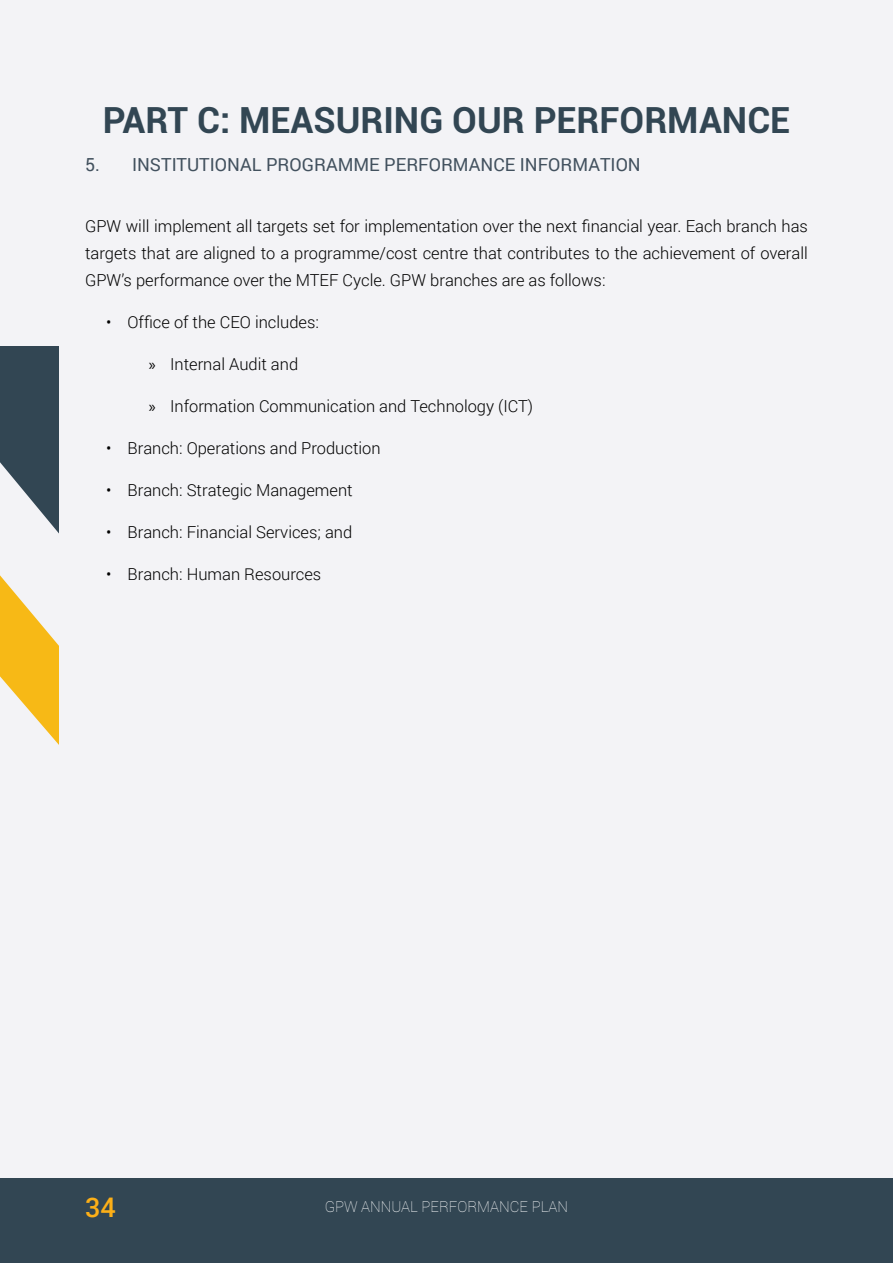
<style>
.page{position:relative;width:893px;height:1263px;background:#f3f3f6}
.page>*{position:absolute;margin:0;border:0;box-sizing:border-box;transform-origin:0 0}
.t1{font:700 36px "Roboto";color:#324653}
.t2{font:500 27px "Roboto";color:#fcaf17}
.t3{font:18px "Roboto";color:#42515e}
.t4{font:300 16.5px/27px "Roboto";color:#000;text-align:justify}
.t5{font:100 15px "Roboto";color:#fff}
.s1{font-family:"Myriad Pro";font-weight:400}
</style>
<div class="page">
<svg style="left:0;top:346px;width:59px;height:188px;fill:#324653"></svg>
<svg style="left:0;top:575px;width:59px;height:170px;fill:#f7b916"></svg>
<div style="left:0;top:1178px;width:893px;height:85px;background:#324653"></div>
<h1 class="t1" style="left:103px;top:95px;width:689px">PART C: MEASURING OUR PERFORMANCE</h1>
<p class="t3" style="left:85px;top:152px;width:557px">5. INSTITUTIONAL PROGRAMME PERFORMANCE INFORMATION</p>
<p class="t4" style="left:85px;top:212px;width:724px">GPW will implement all targets set for implementation over the next financial year. Each branch has targets that are aligned to a programme/cost centre that contributes to the achievement of overall GPW’s performance over the MTEF Cycle. GPW branches are as follows:</p>
<p class="t4" style="left:106px;top:308px;width:214px">• Office of the CEO includes:</p>
<p class="t4" style="left:149px;top:350px;width:151px"><span class="s1">»</span> Internal Audit and</p>
<p class="t4" style="left:149px;top:392px;width:386px"><span class="s1">»</span> Information Communication and Technology (ICT)</p>
<p class="t4" style="left:106px;top:434px;width:276px">• Branch: Operations and Production</p>
<p class="t4" style="left:106px;top:476px;width:248px">• Branch: Strategic Management</p>
<p class="t4" style="left:106px;top:518px;width:248px">• Branch: Financial Services; and</p>
<p class="t4" style="left:106px;top:560px;width:216px">• Branch: Human Resources</p>
<h2 class="t2" style="left:85px;top:1188px;width:32px">34</h2>
<p class="t5" style="left:325px;top:1196px;width:245px">GPW ANNUAL PERFORMANCE PLAN</p>
</div>
